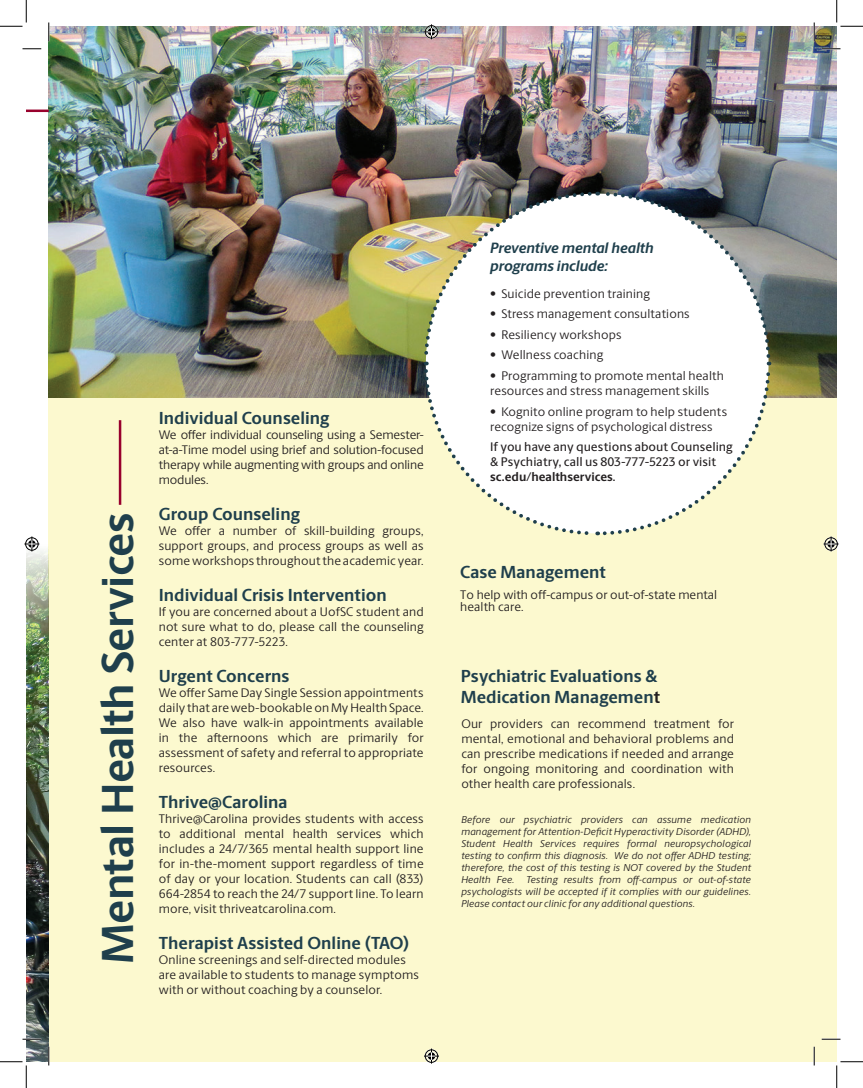
<style>
.page{position:relative;width:863px;height:1088px;background:#fff}
.page>*{position:absolute;margin:0;border:0;box-sizing:border-box;transform-origin:0 0}
.Offices_and_Services{font:700 45px "Berlingske Sans";letter-spacing:-.015em;color:#1f3f4c}
.Guide_Text{font:700 17.5px/21px "Berlingske Sans";color:#1f3f4c}
.Heading_3{font:italic 700 15px "Berlingske Sans";letter-spacing:-.01em;color:#1f3f4c}
.Guide_Text-2{font:12.5px/15px "Berlingske Sans";letter-spacing:.01em;color:#231f20;text-align:justify}
.Mouse_Type{font:500 12.5px/15px "Berlingske Sans";color:#231f20}
.Guide_Text-3{font:italic 10px/12px "Berlingske Sans";letter-spacing:.02em;color:#231f20;text-align:justify}
.s1{font-weight:700}
.s2{color:#231f20}
</style>
<div class="page">
<div style="left:49px;top:380px;width:787px;height:681px;background:#fcf9cf"></div>
<img style="left:49px;top:26px;width:787px;height:372px">
<hr style="left:26px;top:110px;width:23px;height:2px;background:#98012d">
<svg style="left:422px;top:190px;width:350px;height:346px"></svg>
<hr style="left:119px;top:420px;width:2px;height:85px;background:#98012d">
<img style="left:26px;top:544px;width:23px;height:517px">
<svg style="left:22px;top:48px;width:19px;height:2px"></svg>
<svg style="left:821px;top:48px;width:19px;height:2px"></svg>
<svg style="left:22px;top:1038px;width:19px;height:2px"></svg>
<svg style="left:821px;top:1038px;width:19px;height:2px"></svg>
<svg style="left:48px;top:22px;width:2px;height:19px"></svg>
<svg style="left:48px;top:1046px;width:2px;height:19px"></svg>
<svg style="left:813px;top:22px;width:2px;height:19px"></svg>
<svg style="left:813px;top:1046px;width:2px;height:19px"></svg>
<svg style="left:0;top:0;width:27px;height:27px"></svg>
<svg style="left:0;top:1061px;width:27px;height:27px"></svg>
<svg style="left:836px;top:0;width:26px;height:27px"></svg>
<svg style="left:836px;top:1061px;width:26px;height:27px"></svg>
<svg style="left:424px;top:24px;width:15px;height:15px"></svg>
<svg style="left:424px;top:1048px;width:15px;height:15px"></svg>
<svg style="left:24px;top:536px;width:15px;height:15px"></svg>
<svg style="left:823px;top:536px;width:15px;height:15px"></svg>
<p class="Offices_and_Services" style="left:84px;top:964px;width:453px;rotate:-90deg">Mental Health Services</p>
<p class="Guide_Text" style="left:159px;top:407px;width:172px">Individual Counseling</p>
<p class="Guide_Text-2" style="left:159px;top:426px;width:266px">We offer individual counseling using a Semester&shy;at-a-Time model using brief and solution-focused therapy while augmenting with groups and online modules.</p>
<p class="Guide_Text" style="left:159px;top:503px;width:142px">Group Counseling</p>
<p class="Guide_Text-2" style="left:159px;top:522px;width:266px">We offer a number of skill-building groups, support groups, and process groups as well as some workshops throughout the academic year.</p>
<p class="Guide_Text" style="left:159px;top:584px;width:229px">Individual Crisis Intervention</p>
<p class="Guide_Text-2" style="left:159px;top:603px;width:266px">If you are concerned about a UofSC student and not sure what to do, please call the counseling center at 803-777-5223.</p>
<p class="Guide_Text" style="left:159px;top:665px;width:132px">Urgent Concerns</p>
<p class="Guide_Text-2" style="left:159px;top:684px;width:266px">We offer Same Day Single Session appointments daily that are web-bookable on My Health Space.<br>We also have walk-in appointments available in the afternoons which are primarily for assessment of safety and referral to appropriate resources.</p>
<p class="Guide_Text" style="left:159px;top:791px;width:130px">Thrive@Carolina</p>
<p class="Guide_Text-2" style="left:159px;top:810px;width:266px">Thrive@Carolina provides students with access to additional mental health services which includes a 24/7/365 mental health support line for in-the-moment support regardless of time of day or your location. Students can call (833)<br>664-2854 to reach the 24/7 support line. To learn more, visit thriveatcarolina.com.</p>
<p class="Guide_Text" style="left:159px;top:932px;width:252px">Therapist Assisted Online (TAO)</p>
<p class="Guide_Text-2" style="left:159px;top:951px;width:261px;text-align:left">Online screenings and self-directed modules are available to students to manage symptoms with or without coaching by a counselor.</p>
<h3 class="Heading_3" style="left:490px;top:236px;width:165px">Preventive mental health</h3>
<h3 class="Heading_3" style="left:490px;top:255px;width:119px">programs include:</h3>
<p class="Guide_Text-2" style="left:490px;top:285px;width:161px">• Suicide prevention training</p>
<p class="Guide_Text-2" style="left:490px;top:306px;width:201px">• Stress management consultations</p>
<p class="Guide_Text-2" style="left:490px;top:326px;width:133px">• Resiliency workshops</p>
<p class="Guide_Text-2" style="left:490px;top:347px;width:114px">• Wellness coaching</p>
<p class="Guide_Text-2" style="left:490px;top:368px;width:235px">• Programming to promote mental health resources and stress management skills</p>
<p class="Guide_Text-2" style="left:490px;top:403px;width:238px">• Kognito online program to help students recognize signs of psychological distress</p>
<p class="Mouse_Type" style="left:490px;top:439px;width:244px">If you have any questions about Counseling &amp; Psychiatry, call us 803-777-5223 or visit <span class="s1">sc.edu/healthservices</span>.</p>
<p class="Guide_Text" style="left:460px;top:561px;width:147px">Case Management</p>
<p class="Guide_Text-2" style="left:460px;top:587px;width:258px;line-height:12.5px">To help with off-campus or out-of-state mental health care.</p>
<p class="Guide_Text" style="left:461px;top:665px;width:201px">Psychiatric Evaluations &amp;<br>Medication Managemen<span class="s2">t</span></p>
<p class="Guide_Text-2" style="left:461px;top:715px;width:274px">Our providers can recommend treatment for mental, emotional and behavioral problems and can prescribe medications if needed and arrange for ongoing monitoring and coordination with other health care professionals.</p>
<p class="Guide_Text-3" style="left:461px;top:812px;width:291px">Before our psychiatric providers can assume medication management for Attention-Deficit Hyperactivity Disorder (ADHD), Student Health Services requires formal neuropsychological testing to confirm this diagnosis. We do not offer ADHD testing; therefore, the cost of this testing is NOT covered by the Student Health Fee. Testing results from off-campus or out-of-state psychologists will be accepted if it complies with our guidelines.<br>Please contact our clinic for any additional questions.</p>
</div>
